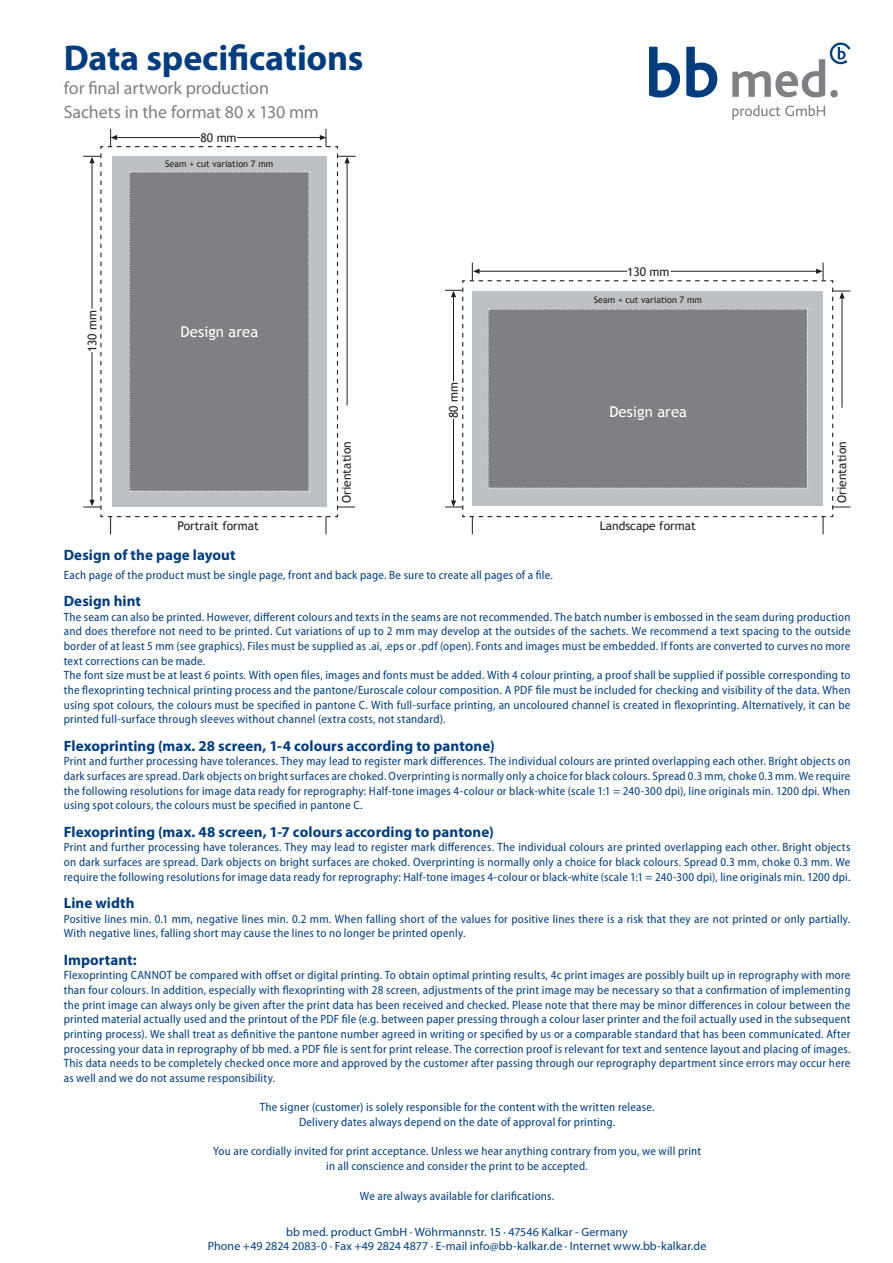
<style>
.page{position:relative;width:893px;height:1263px;background:#fff}
.page>*{position:absolute;margin:0;border:0;box-sizing:border-box;transform-origin:0 0}
.t1{font:700 36px "Myriad Pro";letter-spacing:-.005em;color:#013d7d}
.t2{font:18px/24px "Myriad Pro";letter-spacing:-.005em;color:#7e8083}
.t3{font:700 15px "Myriad Pro";letter-spacing:.005em;color:#013d7d}
.t4{font:15px "Trebuchet MS";color:#fff}
.t5{font:semi-condensed 12px/14.7px "Myriad Pro";letter-spacing:.02em;color:#013d7d;text-align:justify}
.t6{font:12px/14.7px "Myriad Pro";letter-spacing:.01em;color:#013d7d;text-align:center}
.t7{font:12px "Trebuchet MS";color:#231f20}
.t8{font:9px "Trebuchet MS";color:#231f20}
</style>
<div class="page">
<svg style="left:649px;top:47px;width:31px;height:51px"></svg>
<svg style="left:686px;top:47px;width:31px;height:51px"></svg>
<svg style="left:732px;top:42px;width:119px;height:55px"></svg>
<svg style="left:732px;top:105px;width:93px;height:15px"></svg>
<svg style="left:100px;top:146px;width:239px;height:372px"></svg>
<div style="left:112px;top:156px;width:215px;height:351px;background:#bec1c3"></div>
<div style="left:129px;top:172px;width:181px;height:320px;background:#7e8083"></div>
<svg style="left:108px;top:516px;width:225px;height:18px"></svg>
<svg style="left:105px;top:129px;width:226px;height:18px"></svg>
<hr style="left:237px;top:137px;width:84px;height:1px;background:#231f20">
<svg style="left:83px;top:153px;width:18px;height:359px"></svg>
<hr style="left:92px;top:163px;width:1px;height:146px;background:#231f20">
<svg style="left:337px;top:151px;width:19px;height:359px"></svg>
<hr style="left:347px;top:162px;width:1px;height:243px;background:#231f20">
<svg style="left:462px;top:280px;width:372px;height:238px"></svg>
<div style="left:472px;top:292px;width:351px;height:214px;background:#bec1c3"></div>
<div style="left:488px;top:309px;width:320px;height:180px;background:#7e8083"></div>
<svg style="left:469px;top:516px;width:359px;height:18px"></svg>
<svg style="left:832px;top:285px;width:18px;height:225px"></svg>
<hr style="left:842px;top:298px;width:1px;height:110px;background:#231f20">
<svg style="left:445px;top:288px;width:18px;height:224px"></svg>
<hr style="left:453px;top:295px;width:1px;height:86px;background:#231f20">
<svg style="left:467px;top:263px;width:359px;height:18px"></svg>
<hr style="left:671px;top:271px;width:145px;height:1px;background:#231f20">
<h1 class="t1" style="left:64px;top:34px;width:301px">Data specifications</h1>
<h2 class="t2" style="left:64px;top:76px;width:257px">for final artwork production<br>Sachets in the format 80 x 130 mm</h2>
<p class="t7" style="left:200px;top:131px;width:38px">80 mm</p>
<p class="t7" style="left:85px;top:352px;width:44px;rotate:-90deg">130 mm</p>
<p class="t8" style="left:165px;top:159px;width:110px">Seam + cut variation 7 mm</p>
<p class="t4" style="left:181px;top:322px;width:79px">Design area</p>
<p class="t7" style="left:178px;top:519px;width:83px">Portrait format</p>
<p class="t7" style="left:339px;top:503px;width:63px;rotate:-90deg">Orientation</p>
<p class="t7" style="left:447px;top:418px;width:38px;rotate:-90deg">80 mm</p>
<p class="t7" style="left:627px;top:264px;width:44px">130 mm</p>
<p class="t8" style="left:594px;top:295px;width:110px">Seam + cut variation 7 mm</p>
<p class="t4" style="left:609px;top:402px;width:79px">Design area</p>
<p class="t7" style="left:600px;top:519px;width:98px">Landscape format</p>
<p class="t7" style="left:835px;top:503px;width:63px;rotate:-90deg">Orientation</p>
<p class="t3" style="left:64px;top:545px;width:173px">Design of the page layout</p>
<p class="t5" style="left:64px;top:567px;width:491px">Each page of the product must be single page, front and back page. Be sure to create all pages of a file.</p>
<p class="t3" style="left:64px;top:591px;width:79px">Design hint</p>
<p class="t5" style="left:64px;top:609px;width:788px;text-align:left">The seam can also be printed. However, different colours and texts in the seams are not recommended. The batch number is embossed in the seam during production and does therefore not need to be printed. Cut variations of up to 2 mm may develop at the outsides of the sachets. We recommend a text spacing to the outside border of at least 5 mm (see graphics). Files must be supplied as .ai, .eps or .pdf (open). Fonts and images must be embedded. If fonts are converted to curves no more text corrections can be made.<br>The font size must be at least 6 points. With open files, images and fonts must be added. With 4 colour printing, a proof shall be supplied if possible corresponding to the flexoprinting technical printing process and the pantone/Euroscale colour composition. A PDF file must be included for checking and visibility of the data. When using spot colours, the colours must be specified in pantone C. With full-surface printing, an uncoloured channel is created in flexoprinting. Alternatively, it can be printed full-surface through sleeves without channel (extra costs, not standard).</p>
<p class="t3" style="left:64px;top:736px;width:432px">Flexoprinting (max. 28 screen, 1-4 colours according to pantone)</p>
<p class="t5" style="left:64px;top:754px;width:788px">Print and further processing have tolerances. They may lead to register mark differences. The individual colours are printed overlapping each other. Bright objects on dark surfaces are spread. Dark objects on bright surfaces are choked. Overprinting is normally only a choice for black colours. Spread 0.3 mm, choke 0.3 mm. We require the following resolutions for image data ready for reprography: Half-tone images 4-colour or black-white (scale 1:1 = 240-300 dpi), line originals min. 1200 dpi. When using spot colours, the colours must be specified in pantone C.</p>
<p class="t3" style="left:64px;top:822px;width:431px">Flexoprinting (max. 48 screen, 1-7 colours according to pantone)</p>
<p class="t5" style="left:64px;top:840px;width:788px">Print and further processing have tolerances. They may lead to register mark differences. The individual colours are printed overlapping each other. Bright objects on dark surfaces are spread. Dark objects on bright surfaces are choked. Overprinting is normally only a choice for black colours. Spread 0.3 mm, choke 0.3 mm. We require the following resolutions for image data ready for reprography: Half-tone images 4-colour or black-white (scale 1:1 = 240-300 dpi), line originals min. 1200 dpi.</p>
<p class="t3" style="left:64px;top:893px;width:72px">Line width</p>
<p class="t5" style="left:64px;top:911px;width:788px">Positive lines min. 0.1 mm, negative lines min. 0.2 mm. When falling short of the values for positive lines there is a risk that they are not printed or only partially.<br>With negative lines, falling short may cause the lines to no longer be printed openly.</p>
<p class="t3" style="left:64px;top:950px;width:75px">Important:</p>
<p class="t5" style="left:64px;top:968px;width:788px">Flexoprinting CANNOT be compared with offset or digital printing. To obtain optimal printing results, 4c print images are possibly built up in reprography with more than four colours. In addition, especially with flexoprinting with 28 screen, adjustments of the print image may be necessary so that a confirmation of implementing the print image can always only be given after the print data has been received and checked. Please note that there may be minor differences in colour between the printed material actually used and the printout of the PDF file (e.g. between paper pressing through a colour laser printer and the foil actually used in the subsequent printing process). We shall treat as definitive the pantone number agreed in writing or specified by us or a comparable standard that has been communicated. After processing your data in reprography of bb med. a PDF file is sent for print release. The correction proof is relevant for text and sentence layout and placing of images.<br>This data needs to be completely checked once more and approved by the customer after passing through our reprography department since errors may occur here as well and we do not assume responsibility.</p>
<p class="t5" style="left:260px;top:1100px;width:396px;text-align:center">The signer (customer) is solely responsible for the content with the written release.<br>Delivery dates always depend on the date of approval for printing.</p>
<p class="t5" style="left:213px;top:1144px;width:490px;text-align:center">You are cordially invited for print acceptance. Unless we hear anything contrary from you, we will print in all conscience and consider the print to be accepted.</p>
<p class="t5" style="left:360px;top:1188px;width:196px">We are always available for clarifications.</p>
<p class="t6" style="left:208px;top:1224px;width:500px">bb med. product GmbH · Wöhrmannstr. 15 · 47546 Kalkar - Germany<br>Phone +49 2824 2083-0 · Fax +49 2824 4877 · E-mail info@bb-kalkar.de · Internet www.bb-kalkar.de</p>
</div>
